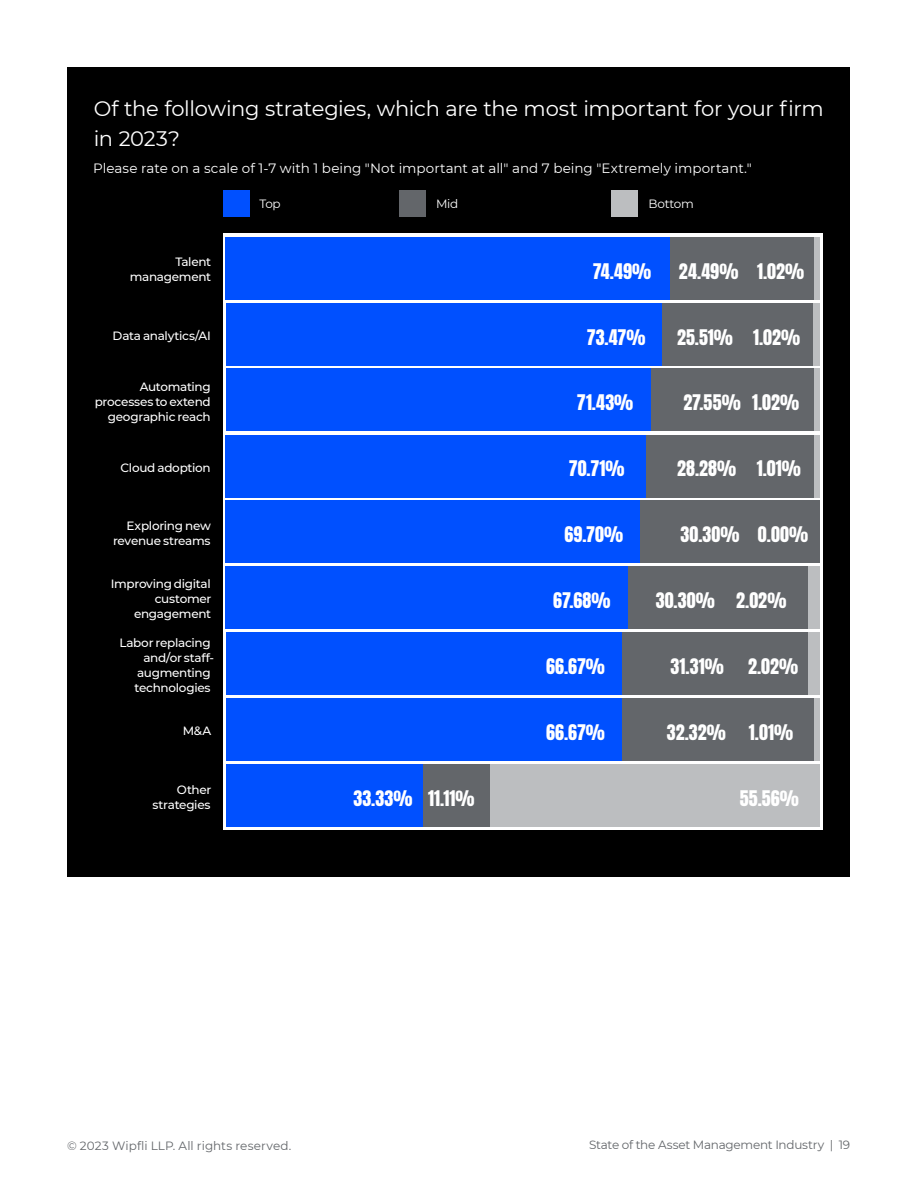
<style>
.page{position:relative;width:918px;height:1188px;background:#fff}
.page>*{position:absolute;margin:0;border:0;box-sizing:border-box;transform-origin:0 0}
.Body_Copy{font:21px/30px "Montserrat";letter-spacing:-.015em;color:#fff}
.Section_Header{font:18px "Anton";letter-spacing:.005em;color:#fff}
.Body_Copy-2{font:13.5px "Montserrat";color:#fff}
.Section_Header-2{font:500 12px/15px "Montserrat";letter-spacing:-.025em;color:#fff;text-align:right}
.t1{font:12px "Montserrat";letter-spacing:-.005em;color:#63666a}
.Section_Header-3{font:12px "Montserrat";letter-spacing:-.025em;color:#fff}
</style>
<div class="page">
<div style="left:68px;top:68px;width:782px;height:810px;background:#000"></div>
<div style="left:223px;top:234px;width:600px;height:596px;background:#fff"></div>
<div style="left:640px;top:500px;width:180px;height:63px;background:#63666a"></div>
<div style="left:622px;top:632px;width:186px;height:63px;background:#63666a"></div>
<div style="left:646px;top:435px;width:168px;height:63px;background:#63666a"></div>
<div style="left:614px;top:698px;width:206px;height:63px;background:#bcbec0"></div>
<div style="left:226px;top:566px;width:402px;height:63px;background:#0050ff"></div>
<div style="left:226px;top:698px;width:397px;height:63px;background:#0050ff"></div>
<div style="left:226px;top:764px;width:198px;height:63px;background:#0050ff"></div>
<div style="left:808px;top:566px;width:12px;height:63px;background:#bcbec0"></div>
<div style="left:490px;top:764px;width:330px;height:63px;background:#bcbec0"></div>
<div style="left:226px;top:500px;width:414px;height:63px;background:#0050ff"></div>
<div style="left:226px;top:632px;width:396px;height:63px;background:#0050ff"></div>
<div style="left:226px;top:435px;width:420px;height:63px;background:#0050ff"></div>
<div style="left:651px;top:368px;width:163px;height:63px;background:#63666a"></div>
<div style="left:226px;top:368px;width:425px;height:63px;background:#0050ff"></div>
<div style="left:814px;top:368px;width:6px;height:63px;background:#bcbec0"></div>
<div style="left:808px;top:632px;width:12px;height:63px;background:#bcbec0"></div>
<div style="left:814px;top:435px;width:6px;height:63px;background:#bcbec0"></div>
<div style="left:223px;top:190px;width:27px;height:27px;background:#0050ff"></div>
<div style="left:399px;top:190px;width:27px;height:27px;background:#63666a"></div>
<div style="left:611px;top:190px;width:27px;height:27px;background:#bcbec0"></div>
<div style="left:662px;top:303px;width:152px;height:63px;background:#63666a"></div>
<div style="left:670px;top:237px;width:144px;height:63px;background:#63666a"></div>
<div style="left:226px;top:303px;width:436px;height:63px;background:#0050ff"></div>
<div style="left:226px;top:237px;width:444px;height:63px;background:#0050ff"></div>
<div style="left:814px;top:303px;width:6px;height:63px;background:#bcbec0"></div>
<div style="left:814px;top:237px;width:6px;height:63px;background:#bcbec0"></div>
<div style="left:628px;top:566px;width:180px;height:63px;background:#63666a"></div>
<div style="left:623px;top:698px;width:191px;height:63px;background:#63666a"></div>
<div style="left:424px;top:764px;width:66px;height:63px;background:#63666a"></div>
<p class="Body_Copy" style="left:94px;top:92px;width:732px">Of the following strategies, which are the most important for your firm in 2023?</p>
<p class="Body_Copy-2" style="left:93px;top:159px;width:660px">Please rate on a scale of 1-7 with 1 being "Not important at all" and 7 being "Extremely important."</p>
<p class="Section_Header-2" style="left:130px;top:254px;width:83px">Talent management</p>
<p class="Section_Header-2" style="left:113px;top:328px;width:100px">Data analytics/AI</p>
<p class="Section_Header-2" style="left:95px;top:378px;width:118px">Automating processes to extend geographic reach</p>
<p class="Section_Header-2" style="left:121px;top:459px;width:92px">Cloud adoption</p>
<p class="Section_Header-2" style="left:113px;top:518px;width:99px">Exploring new revenue streams</p>
<p class="Section_Header-2" style="left:111px;top:576px;width:102px">Improving digital customer engagement</p>
<p class="Section_Header-2" style="left:119px;top:635px;width:93px">Labor replacing</p>
<p class="Section_Header-2" style="left:143px;top:650px;width:72px">and/or staff-</p>
<p class="Section_Header-2" style="left:137px;top:665px;width:75px">augmenting</p>
<p class="Section_Header-2" style="left:134px;top:680px;width:78px">technologies</p>
<p class="Section_Header-2" style="left:183px;top:723px;width:30px">M&amp;A</p>
<p class="Section_Header-2" style="left:153px;top:782px;width:60px">Other strategies</p>
<p class="Section_Header-3" style="left:260px;top:196px;width:23px">Top</p>
<p class="Section_Header-3" style="left:436px;top:196px;width:24px">Mid</p>
<p class="Section_Header-3" style="left:649px;top:196px;width:47px">Bottom</p>
<p class="Section_Header" style="left:593px;top:262px;width:60px">74.49%</p>
<p class="Section_Header" style="left:679px;top:262px;width:61px">24.49%</p>
<p class="Section_Header" style="left:757px;top:262px;width:49px">1.02%</p>
<p class="Section_Header" style="left:587px;top:328px;width:60px">73.47%</p>
<p class="Section_Header" style="left:677px;top:328px;width:57px">25.51%</p>
<p class="Section_Header" style="left:753px;top:328px;width:49px">1.02%</p>
<p class="Section_Header" style="left:577px;top:393px;width:58px">71.43%</p>
<p class="Section_Header" style="left:683px;top:393px;width:59px">27.55%</p>
<p class="Section_Header" style="left:752px;top:393px;width:49px">1.02%</p>
<p class="Section_Header" style="left:354px;top:789px;width:60px">33.33%</p>
<p class="Section_Header" style="left:428px;top:789px;width:48px">11.11%</p>
<p class="Section_Header" style="left:569px;top:460px;width:57px">70.71%</p>
<p class="Section_Header" style="left:677px;top:460px;width:61px">28.28%</p>
<p class="Section_Header" style="left:757px;top:460px;width:46px">1.01%</p>
<p class="Section_Header" style="left:565px;top:525px;width:60px">69.70%</p>
<p class="Section_Header" style="left:681px;top:525px;width:61px">30.30%</p>
<p class="Section_Header" style="left:758px;top:525px;width:52px">0.00%</p>
<p class="Section_Header" style="left:553px;top:591px;width:59px">67.68%</p>
<p class="Section_Header" style="left:656px;top:591px;width:61px">30.30%</p>
<p class="Section_Header" style="left:736px;top:591px;width:52px">2.02%</p>
<p class="Section_Header" style="left:546px;top:657px;width:60px">66.67%</p>
<p class="Section_Header" style="left:671px;top:657px;width:55px">31.31%</p>
<p class="Section_Header" style="left:748px;top:657px;width:52px">2.02%</p>
<p class="Section_Header" style="left:546px;top:723px;width:60px">66.67%</p>
<p class="Section_Header" style="left:667px;top:723px;width:60px">32.32%</p>
<p class="Section_Header" style="left:749px;top:723px;width:46px">1.01%</p>
<p class="Section_Header" style="left:740px;top:789px;width:61px">55.56%</p>
<p class="t1" style="left:67px;top:1137px;width:226px">© 2023 Wipfli LLP. All rights reserved.</p>
<p class="t1" style="left:589px;top:1137px;width:263px">State of the Asset Management Industry | 19</p>
</div>
